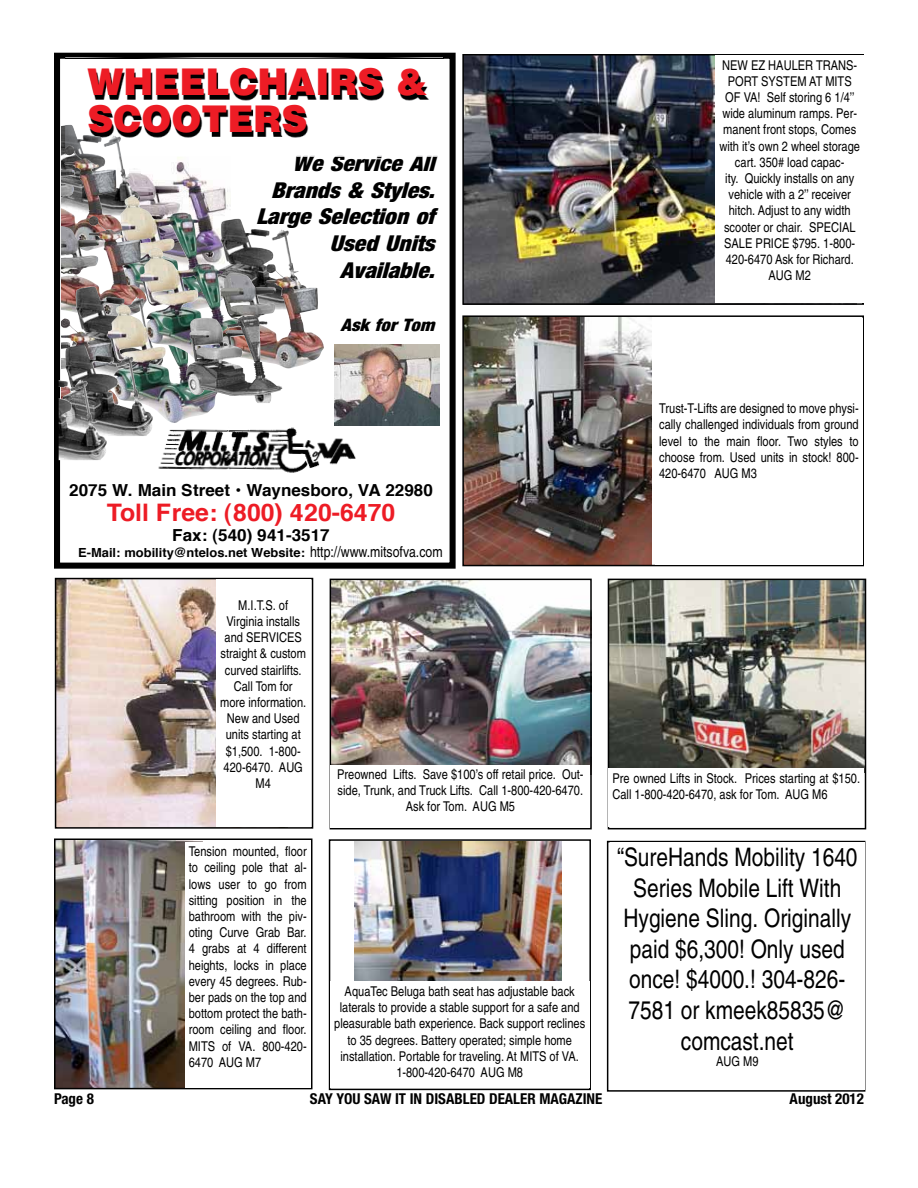
<style>
.page{position:relative;width:918px;height:1188px;background:#fff}
.page>*{position:absolute;margin:0;border:0;box-sizing:border-box;transform-origin:0 0}
.t1{font:900 36.9px/36.9px "Helvetica";color:#ed1c25}
.t2{font:condensed 25.5px/30.6px "Helvetica";color:#000;text-align:center}
.t3{font:700 24.15px "Helvetica";color:#ed1c25}
.t4{font:21.75px/26.7px "Harvest Ital";color:#000;text-align:right;scale:1.08 1}
.t5{font:17.1px "Harvest Ital";color:#000;scale:1.08 1}
.t6{font:700 16.65px "Helvetica";color:#000}
.t7{font:700 condensed 15px "Helvetica Neue";color:#000}
.t8{font:condensed 15px "Helvetica";color:#000}
.t9{font:condensed 13.5px/16.2px "Helvetica";color:#000;text-align:center}
.t10{font:700 12.6px "Helvetica";color:#000}
</style>
<div class="page">
<img style="left:58px;top:581px;width:158px;height:245px">
<div style="left:55px;top:578px;width:258px;height:251px;border:2px solid #000"></div>
<div style="left:216px;top:579px;width:94px;height:248px;background:#fff"></div>
<img style="left:333px;top:582px;width:256px;height:183px">
<div style="left:330px;top:579px;width:262px;height:250px;border:2px solid #000"></div>
<div style="left:331px;top:765px;width:259px;height:62px;background:#fff"></div>
<img style="left:611px;top:582px;width:252px;height:186px">
<div style="left:608px;top:579px;width:258px;height:250px;border:2px solid #000"></div>
<div style="left:609px;top:768px;width:255px;height:59px;background:#fff"></div>
<img style="left:57px;top:841px;width:145px;height:245px">
<div style="left:54px;top:838px;width:258px;height:251px;border:2px solid #000"></div>
<div style="left:185px;top:842px;width:125px;height:246px;background:#fff"></div>
<img style="left:355px;top:842px;width:206px;height:139px">
<div style="left:329px;top:839px;width:262px;height:251px;border:2px solid #000"></div>
<div style="left:330px;top:982px;width:259px;height:106px;background:#fff"></div>
<div style="left:607px;top:841px;width:258px;height:251px;border:2px solid #000"></div>
<div style="left:610px;top:842px;width:255px;height:247px;background:#fff"></div>
<img style="left:465px;top:57px;width:250px;height:245px">
<div style="left:462px;top:54px;width:402px;height:251px;border:2px solid #000"></div>
<div style="left:716px;top:55px;width:148px;height:248px;background:#fff"></div>
<img style="left:465px;top:318px;width:186px;height:245px">
<div style="left:462px;top:315px;width:402px;height:251px;border:2px solid #000"></div>
<div style="left:54px;top:53px;width:402px;height:516px;border:6px solid #000"></div>
<img style="left:158px;top:427px;width:198px;height:46px">
<img style="left:140px;top:157px;width:88px;height:50px">
<img style="left:61px;top:125px;width:79px;height:71px">
<img style="left:122px;top:196px;width:105px;height:51px">
<img style="left:61px;top:145px;width:61px;height:71px">
<img style="left:61px;top:216px;width:86px;height:95px">
<img style="left:211px;top:219px;width:82px;height:45px">
<img style="left:66px;top:287px;width:74px;height:31px">
<img style="left:108px;top:304px;width:107px;height:119px">
<img style="left:61px;top:318px;width:57px;height:27px">
<img style="left:61px;top:345px;width:92px;height:91px">
<img style="left:140px;top:247px;width:111px;height:120px">
<img style="left:59px;top:376px;width:48px;height:84px">
<img style="left:220px;top:264px;width:104px;height:105px">
<img style="left:186px;top:315px;width:96px;height:88px">
<img style="left:65px;top:59px;width:378px;height:98px">
<svg style="left:65px;top:57px;width:378px;height:2px"></svg>
<img style="left:65px;top:125px;width:56px;height:32px">
<img style="left:65px;top:145px;width:14px;height:12px">
<img style="left:297px;top:155px;width:141px;height:2px">
<img style="left:335px;top:344px;width:105px;height:81px">
<div style="left:655px;top:318px;width:207px;height:247px;background:#fff"></div>
<h1 class="t1" style="left:87px;top:63px;width:343px">WHEELCHAIRS &amp;<br>SCOOTERS</h1>
<h3 class="t4" style="left:256px;top:150px;width:166px">We Service All<br>Brands &amp; Styles.<br>Large Selection of<br>Used Units<br>Available.</h3>
<p class="t5" style="left:341px;top:317px;width:88px">Ask for Tom</p>
<p class="t6" style="left:69px;top:479px;width:365px">2075 W. Main Street • Waynesboro, VA 22980</p>
<h3 class="t3" style="left:107px;top:496px;width:290px">Toll Free: (800) 420-6470</h3>
<p class="t6" style="left:172px;top:524px;width:159px">Fax: (540) 941-3517</p>
<p class="t10" style="left:78px;top:544px;width:228px">E-Mail: mobility@ntelos.net Website:</p>
<p class="t8" style="left:310px;top:543px;width:134px">http://www.mitsofva.com</p>
<p class="t9" style="left:719px;top:57px;width:142px">NEW EZ HAULER TRANS-<br>PORT SYSTEM AT MITS<br>OF VA! Self storing 6 1/4’’ wide aluminum ramps. Per&shy;manent front stops, Comes with it’s own 2 wheel storage cart. 350# load capac-<br>ity. Quickly installs on any vehicle with a 2’’ receiver hitch. Adjust to any width scooter or chair. SPECIAL<br>SALE PRICE $795. 1-800-<br>420-6470 Ask for Richard.<br>AUG M2</p>
<p class="t9" style="left:659px;top:400px;width:201px;text-align:justify">Trust-T-Lifts are designed to move physi&shy;cally challenged individuals from ground level to the main floor. Two styles to choose from. Used units in stock! 800- 420-6470 AUG M3</p>
<p class="t9" style="left:220px;top:597px;width:88px">M.I.T.S. of<br>Virginia installs and SERVICES straight &amp; custom curved stairlifts.<br>Call Tom for more information.<br>New and Used units starting at $1,500. 1-800-<br>420-6470. AUG<br>M4</p>
<p class="t9" style="left:189px;top:843px;width:120px;text-align:justify">Tension mounted, floor to ceiling pole that al&shy;lows user to go from sitting position in the bathroom with the piv&shy;oting Curve Grab Bar.<br>4 grabs at 4 different heights, locks in place every 45 degrees. Rub&shy;ber pads on the top and bottom protect the bath&shy;room ceiling and floor.<br>MITS of VA. 800-420- 6470 AUG M7</p>
<p class="t9" style="left:337px;top:766px;width:248px">Preowned Lifts. Save $100’s off retail price. Out&shy;side, Trunk, and Truck Lifts. Call 1-800-420-6470.<br>Ask for Tom. AUG M5</p>
<p class="t9" style="left:613px;top:770px;width:249px;text-align:left">Pre owned Lifts in Stock. Prices starting at $150.<br>Call 1-800-420-6470, ask for Tom. AUG M6</p>
<p class="t9" style="left:334px;top:983px;width:253px">AquaTec Beluga bath seat has adjustable back laterals to provide a stable support for a safe and pleasurable bath experience. Back support reclines to 35 degrees. Battery operated; simple home installation. Portable for traveling. At MITS of VA.<br>1-800-420-6470 AUG M8</p>
<h2 class="t2" style="left:617px;top:842px;width:242px">“SureHands Mobility 1640<br>Series Mobile Lift With<br>Hygiene Sling. Originally paid $6,300! Only used once! $4000.! 304-826-<br>7581 or kmeek85835@ comcast.net</h2>
<p class="t9" style="left:716px;top:1053px;width:44px">AUG M9</p>
<p class="t7" style="left:54px;top:1090px;width:41px">Page 8</p>
<p class="t7" style="left:310px;top:1090px;width:294px">SAY YOU SAW IT IN DISABLED DEALER MAGAZINE</p>
<p class="t7" style="left:790px;top:1090px;width:76px">August 2012</p>
</div>
